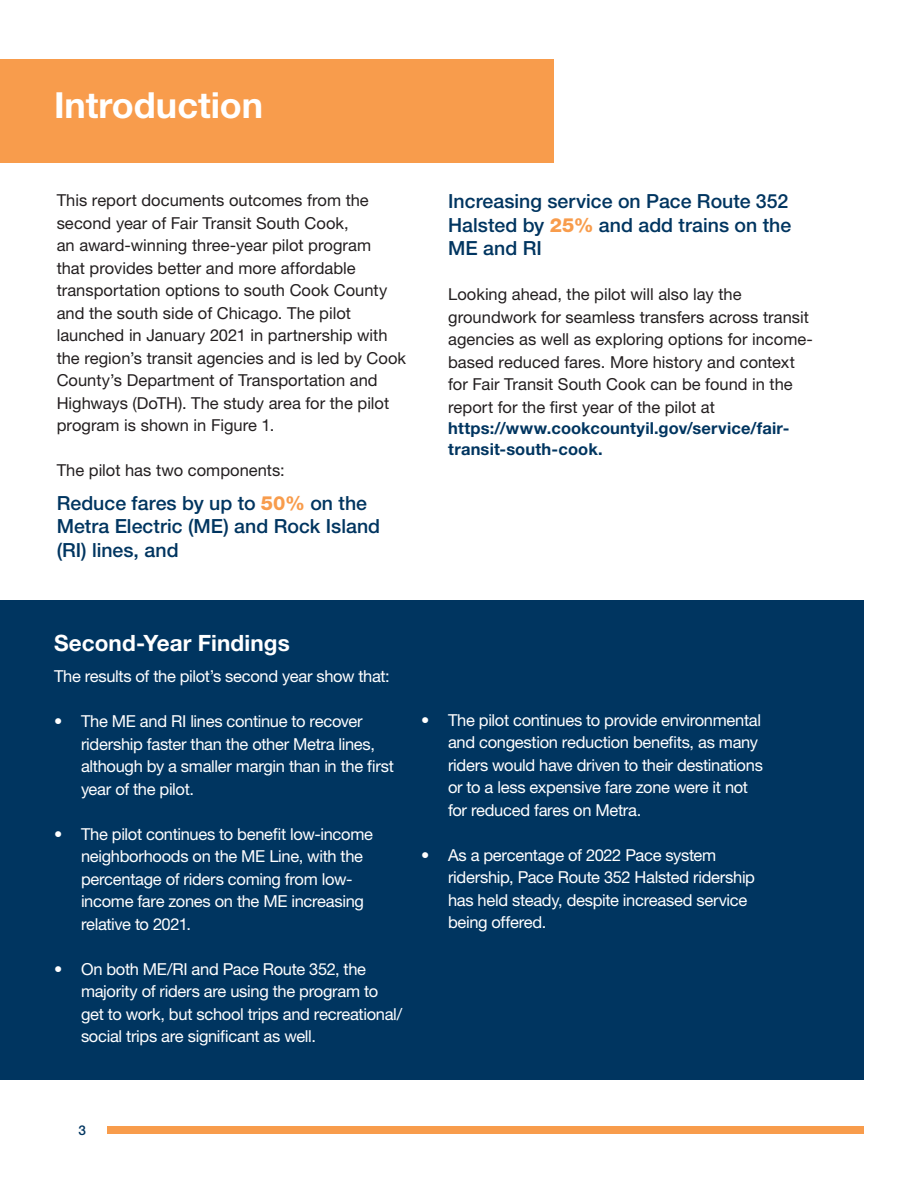
<style>
.page{position:relative;width:918px;height:1188px;background:#fff}
.page>*{position:absolute;margin:0;border:0;box-sizing:border-box;transform-origin:0 0}
.t1{font:700 36px "Helvetica Neue LT Pro";color:#fff}
.t2{font:700 22.5px "Helvetica Neue LT Pro";letter-spacing:.005em;color:#fff}
.Body_1{font:500 19.5px/23.4px "Helvetica Neue LT Pro";color:#003560}
.Body_1-2{font:16.5px/22.5px "Helvetica Neue LT Std";letter-spacing:-.02em;color:#fff}
.Body_1-3{font:16.5px/22.5px "Helvetica Neue LT Std";color:#231f20}
.Body_1-4{font:700 16.5px/21px "Helvetica Neue LT Pro";letter-spacing:.01em;color:#003560}
.t3{font:500 13.5px "Helvetica Neue LT Pro";color:#003560}
.s1{font-family:"Helvetica Neue LT Std";font-weight:800;color:#f89c4c}
.s2{font-family:"Helvetica Neue LT Pro"}
</style>
<div class="page">
<div style="left:0;top:600px;width:864px;height:480px;background:#003560"></div>
<div style="left:0;top:59px;width:554px;height:103px;background:#f89c4c"></div>
<div style="left:107px;top:1126px;width:757px;height:8px;background:#f89c4c"></div>
<h1 class="t1" style="left:54px;top:82px;width:211px">Introduction</h1>
<p class="Body_1-3" style="left:57px;top:189px;width:351px">This report documents outcomes from the second year of Fair Transit South Cook,<br>an award-winning three-year pilot program<br>that provides better and more affordable transportation options to south Cook County and the south side of Chicago. The pilot launched in January 2021 in partnership with the region’s transit agencies and is led by Cook County’s Department of Transportation and Highways (DoTH). The study area for the pilot program is shown in Figure 1.</p>
<p class="Body_1-3" style="left:57px;top:459px;width:230px">The pilot has two components:</p>
<p class="Body_1" style="left:57px;top:491px;width:325px">Reduce fares by up to <span class="s1">50%</span> on the<br>Metra Electric (ME) and Rock Island (RI) lines, and</p>
<p class="Body_1" style="left:448px;top:189px;width:345px">Increasing service on Pace Route 352<br>Halsted by <span class="s1">25%</span> and add trains on the<br>ME and RI</p>
<p class="Body_1-3" style="left:448px;top:283px;width:366px">Looking ahead, the pilot will also lay the groundwork for seamless transfers across transit agencies as well as exploring options for income&shy;based reduced fares. More history and context for Fair Transit South Cook can be found in the report for the first year of the pilot at</p>
<p class="Body_1-4" style="left:448px;top:417px;width:343px">https://www.cookcountyil.gov/service/fair&shy;transit-south-cook.</p>
<h3 class="t2" style="left:54px;top:629px;width:237px">Second-Year Findings</h3>
<p class="Body_1-2" style="left:54px;top:665px;width:337px">The results of the pilot’s second year show that:</p>
<p class="Body_1-2" style="left:81px;top:710px;width:314px;text-indent:-27px"><span class="s2">•</span> The ME and RI lines continue to recover ridership faster than the other Metra lines, although by a smaller margin than in the first year of the pilot.</p>
<p class="Body_1-2" style="left:81px;top:822px;width:294px;text-indent:-27px"><span class="s2">•</span> The pilot continues to benefit low-income neighborhoods on the ME Line, with the percentage of riders coming from low&shy;income fare zones on the ME increasing relative to 2021.</p>
<p class="Body_1-2" style="left:81px;top:957px;width:323px;text-indent:-27px"><span class="s2">•</span> On both ME/RI and Pace Route 352, the majority of riders are using the program to get to work, but school trips and recreational/ social trips are significant as well.</p>
<p class="Body_1-2" style="left:448px;top:709px;width:316px;text-indent:-27px"><span class="s2">•</span> The pilot continues to provide environmental and congestion reduction benefits, as many riders would have driven to their destinations or to a less expensive fare zone were it not for reduced fares on Metra.</p>
<p class="Body_1-2" style="left:448px;top:844px;width:309px;text-indent:-27px"><span class="s2">•</span> As a percentage of 2022 Pace system ridership, Pace Route 352 Halsted ridership has held steady, despite increased service being offered.</p>
<p class="t3" style="left:79px;top:1122px;width:9px">3</p>
</div>
